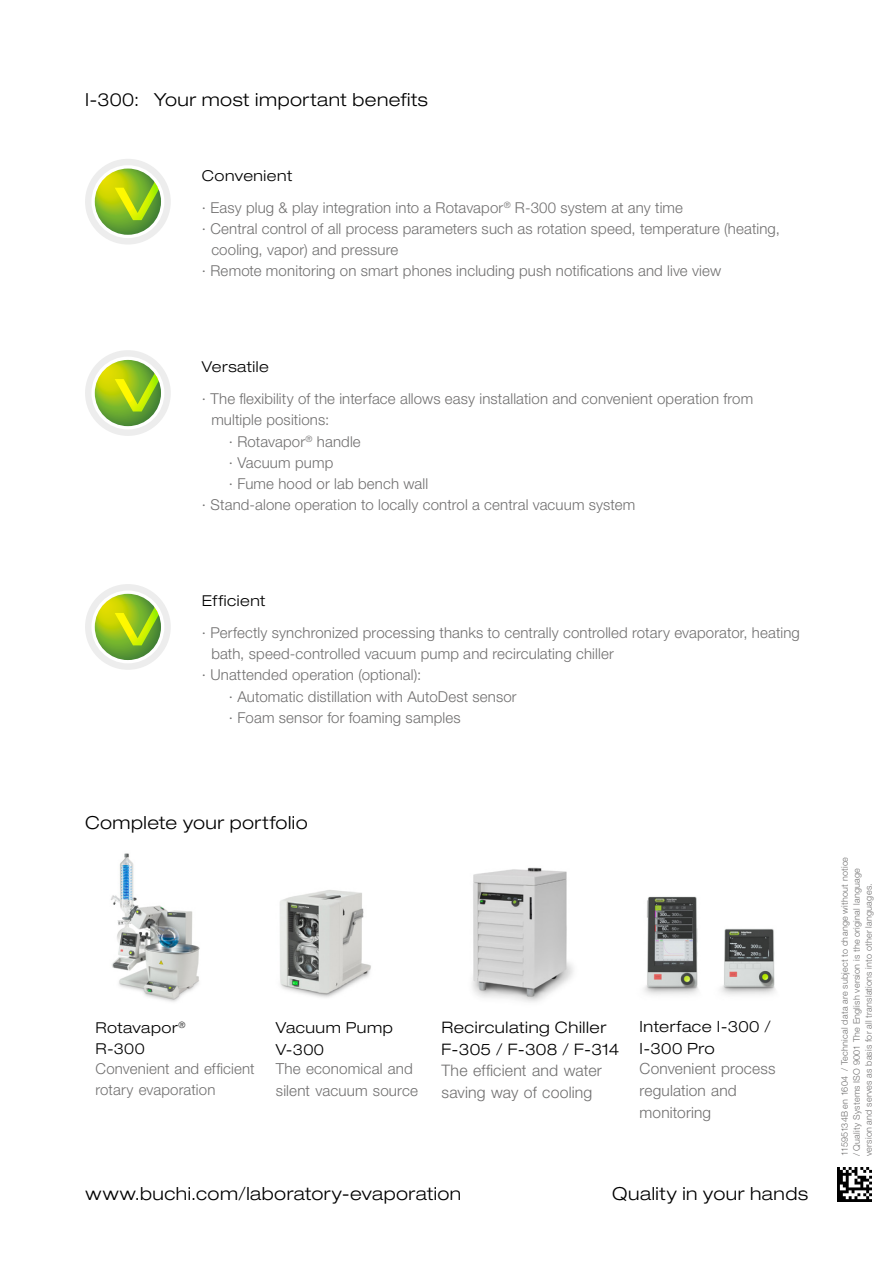
<style>
.page{position:relative;width:893px;height:1263px;background:#fff}
.page>*{position:absolute;margin:0;border:0;box-sizing:border-box;transform-origin:0 0}
.EN_Note_large{font:300 expanded 18px "Helvetica Neue LT Std";letter-spacing:.025em;color:#000}
.EN_Title{font:300 expanded 18px "Helvetica Neue LT Std";letter-spacing:.025em;color:#000}
.t1{font:300 15.9px/22.5px "Helvetica Neue LT Std";letter-spacing:.01em;color:#706f6f}
.t2{font:300 expanded 15.9px/22.5px "Helvetica Neue LT Std";letter-spacing:.035em;color:#000}
.t3{font:300 15.45px/21.9px "Helvetica Neue LT Std";letter-spacing:.01em;color:#706f6f}
.t4{font:300 expanded 15.45px/21.9px "Helvetica Neue LT Std";letter-spacing:.03em;color:#000}
.t5{font:300 15.15px/21.5px "Helvetica Neue LT Std";letter-spacing:.01em;color:#706f6f}
.t6{font:300 expanded 15.15px/21.5px "Helvetica Neue LT Std";letter-spacing:.035em;color:#000}
.t7{font:300 15px/21.3px "Helvetica Neue LT Std";letter-spacing:.01em;color:#706f6f}
.EN_Title_small_down{font:300 expanded 15px/21.3px "Helvetica Neue LT Std";letter-spacing:.035em;color:#000}
.EN_Barcode{font:300 9px/12px "Helvetica Neue LT Std";letter-spacing:.03em;color:#706f6f}
</style>
<div class="page">
<div style="left:85px;top:159px;width:86px;height:86px;background:#ededed;border-radius:50%"></div>
<svg style="left:91px;top:165px;width:73px;height:73px"></svg>
<svg style="left:95px;top:169px;width:66px;height:66px"></svg>
<svg style="left:110px;top:168px;width:51px;height:67px;background:#a1c642"></svg>
<div style="left:85px;top:350px;width:86px;height:86px;background:#ededed;border-radius:50%"></div>
<div style="left:91px;top:357px;width:73px;height:72px;background:#fff;border-radius:50%"></div>
<svg style="left:95px;top:360px;width:66px;height:66px"></svg>
<svg style="left:110px;top:360px;width:51px;height:66px;background:#a0c53f"></svg>
<div style="left:85px;top:584px;width:86px;height:86px;background:#ededed;border-radius:50%"></div>
<svg style="left:91px;top:590px;width:73px;height:73px"></svg>
<svg style="left:95px;top:594px;width:66px;height:66px"></svg>
<svg style="left:110px;top:594px;width:51px;height:66px;background:#a0c53f"></svg>
<img style="left:838px;top:1167px;width:34px;height:34px">
<img style="left:472px;top:867px;width:102px;height:135px">
<img style="left:644px;top:896px;width:55px;height:99px">
<img style="left:720px;top:928px;width:56px;height:67px">
<img style="left:111px;top:853px;width:89px;height:149px">
<img style="left:280px;top:890px;width:91px;height:108px">
<p class="EN_Title" style="left:85px;top:89px;width:56px">I-300:</p>
<p class="EN_Title" style="left:154px;top:89px;width:275px">Your most important benefits</p>
<p class="EN_Title_small_down" style="left:202px;top:165px;width:92px">Convenient</p>
<p class="t7" style="left:202px;top:196px;width:483px">∙ Easy plug &amp; play integration into a Rotavapor<sup>®</sup> R-300 system at any time</p>
<p class="t7" style="left:211px;top:218px;width:570px;text-indent:-9px">∙ Central control of all process parameters such as rotation speed, temperature (heating, cooling, vapor) and pressure</p>
<p class="t7" style="left:202px;top:260px;width:521px">∙ Remote monitoring on smart phones including push notifications and live view</p>
<p class="EN_Title_small_down" style="left:202px;top:356px;width:68px">Versatile</p>
<p class="t7" style="left:211px;top:388px;width:543px;text-indent:-9px">∙ The flexibility of the interface allows easy installation and convenient operation from multiple positions:</p>
<p class="t7" style="left:229px;top:430px;width:133px">∙ Rotavapor<sup>®</sup> handle</p>
<p class="t7" style="left:229px;top:451px;width:106px">∙ Vacuum pump</p>
<p class="t7" style="left:229px;top:473px;width:201px">∙ Fume hood or lab bench wall</p>
<p class="t7" style="left:202px;top:494px;width:435px">∙ Stand-alone operation to locally control a central vacuum system</p>
<p class="EN_Title_small_down" style="left:202px;top:590px;width:65px">Efficient</p>
<p class="t7" style="left:211px;top:622px;width:590px;text-indent:-9px">∙ Perfectly synchronized processing thanks to centrally controlled rotary evaporator, heating bath, speed-controlled vacuum pump and recirculating chiller</p>
<p class="t7" style="left:202px;top:664px;width:221px">∙ Unattended operation (optional):</p>
<p class="t7" style="left:229px;top:685px;width:289px">∙ Automatic distillation with AutoDest sensor</p>
<p class="t7" style="left:229px;top:707px;width:233px">∙ Foam sensor for foaming samples</p>
<p class="EN_Title" style="left:85px;top:812px;width:224px">Complete your portfolio</p>
<p class="EN_Title_small_down" style="left:96px;top:1017px;width:91px">Rotavapor<sup>®<br></sup>R-300</p>
<p class="t7" style="left:96px;top:1057px;width:161px">Convenient and efficient rotary evaporation</p>
<p class="t6" style="left:276px;top:1017px;width:119px">Vacuum Pump<br>V-300</p>
<p class="t5" style="left:276px;top:1058px;width:144px">The economical and silent vacuum source</p>
<p class="t2" style="left:441px;top:1016px;width:179px">Recirculating Chiller<br>F-305 / F-308 / F-314</p>
<p class="t1" style="left:441px;top:1058px;width:162px">The efficient and water saving way of cooling</p>
<p class="t4" style="left:640px;top:1015px;width:133px">Interface I-300 /<br>I-300 Pro</p>
<p class="t3" style="left:640px;top:1057px;width:138px">Convenient process regulation and monitoring</p>
<p class="EN_Note_large" style="left:86px;top:1182px;width:377px">www.buchi.com/laboratory-evaporation</p>
<p class="EN_Note_large" style="left:612px;top:1182px;width:197px">Quality in your hands</p>
<p class="EN_Barcode" style="left:838px;top:1156px;width:301px;rotate:-90deg">11595134B en 1604 / Technical data are subject to change without notice / Quality Systems ISO 9001 The English version is the original language version and serves as basis for all translations into other languages.</p>
</div>
